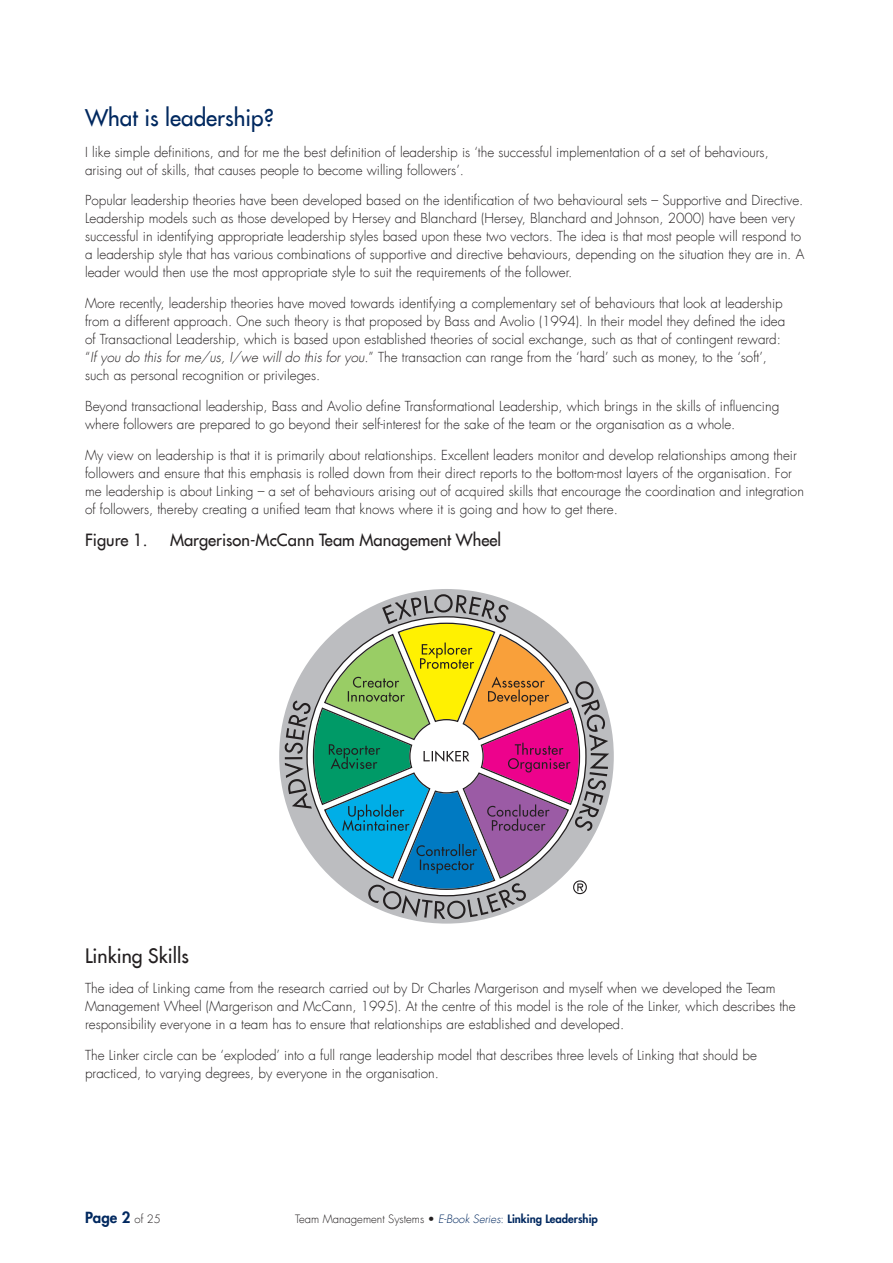
<style>
.page{position:relative;width:893px;height:1263px;background:#fff}
.page>*{position:absolute;margin:0;border:0;box-sizing:border-box;transform-origin:0 0}
.t1{font:22.5px "Futura LT";color:#00285f}
.t2{font:19.5px "Futura LT";color:#231f20}
.t3{font:16.5px "Futura LT";color:#231f20}
.t4{font:800 15px "Futura LT";color:#00285f}
.t5{font:300 13.5px/18px "Futura LT";color:#231f20}
.t6{font:300 11.25px "Futura LT";color:#231f20}
.s1{font-style:italic}
.s2{font-weight:300;font-size:11.25px;color:#231f20}
.s3{font-style:italic;color:#00285f}
.s4{color:#00285f}
.s5{font-weight:800;color:#00285f}
</style>
<div class="page">
<svg style="left:285px;top:594px;width:324px;height:325px"></svg>
<h1 class="t1" style="left:85px;top:103px;width:190px">What is leadership?</h1>
<p class="t5" style="left:85px;top:143px;width:685px">I like simple definitions, and for me the best definition of leadership is ‘the successful implementation of a set of behaviours, arising out of skills, that causes people to become willing followers’.</p>
<p class="t5" style="left:85px;top:192px;width:721px">Popular leadership theories have been developed based on the identification of two behavioural sets – Supportive and Directive.<br>Leadership models such as those developed by Hersey and Blanchard (Hersey, Blanchard and Johnson, 2000) have been very successful in identifying appropriate leadership styles based upon these two vectors. The idea is that most people will respond to a leadership style that has various combinations of supportive and directive behaviours, depending on the situation they are in. A leader would then use the most appropriate style to suit the requirements of the follower.</p>
<p class="t5" style="left:85px;top:295px;width:702px">More recently, leadership theories have moved towards identifying a complementary set of behaviours that look at leadership from a different approach. One such theory is that proposed by Bass and Avolio (1994). In their model they defined the idea of Transactional Leadership, which is based upon established theories of social exchange, such as that of contingent reward: “<span class="s1">If you do this for me/us, I/we will do this for you</span>.” The transaction can range from the ‘hard’ such as money, to the ‘soft’, such as personal recognition or privileges.</p>
<p class="t5" style="left:85px;top:397px;width:696px">Beyond transactional leadership, Bass and Avolio define Transformational Leadership, which brings in the skills of influencing where followers are prepared to go beyond their self-interest for the sake of the team or the organisation as a whole.</p>
<p class="t5" style="left:85px;top:446px;width:720px">My view on leadership is that it is primarily about relationships. Excellent leaders monitor and develop relationships among their followers and ensure that this emphasis is rolled down from their direct reports to the bottom-most layers of the organisation. For me leadership is about Linking – a set of behaviours arising out of acquired skills that encourage the coordination and integration of followers, thereby creating a unified team that knows where it is going and how to get there.</p>
<p class="t3" style="left:85px;top:529px;width:64px">Figure 1.</p>
<p class="t3" style="left:170px;top:529px;width:333px">Margerison-McCann Team Management Wheel</p>
<h2 class="t2" style="left:85px;top:943px;width:105px">Linking Skills</h2>
<p class="t5" style="left:85px;top:980px;width:712px">The idea of Linking came from the research carried out by Dr Charles Margerison and myself when we developed the Team<br>Management Wheel (Margerison and McCann, 1995). At the centre of this model is the role of the Linker, which describes the responsibility everyone in a team has to ensure that relationships are established and developed.</p>
<p class="t5" style="left:85px;top:1046px;width:673px">The Linker circle can be ‘exploded’ into a full range leadership model that describes three levels of Linking that should be practiced, to varying degrees, by everyone in the organisation.</p>
<p class="t4" style="left:85px;top:1207px;width:77px">Page 2 <span class="s2">of 25</span></p>
<p class="t6" style="left:295px;top:1212px;width:304px">Team Management Systems • <span class="s3">E-Book Series</span><span class="s4">:</span> <span class="s5">Linking Leadership</span></p>
</div>
